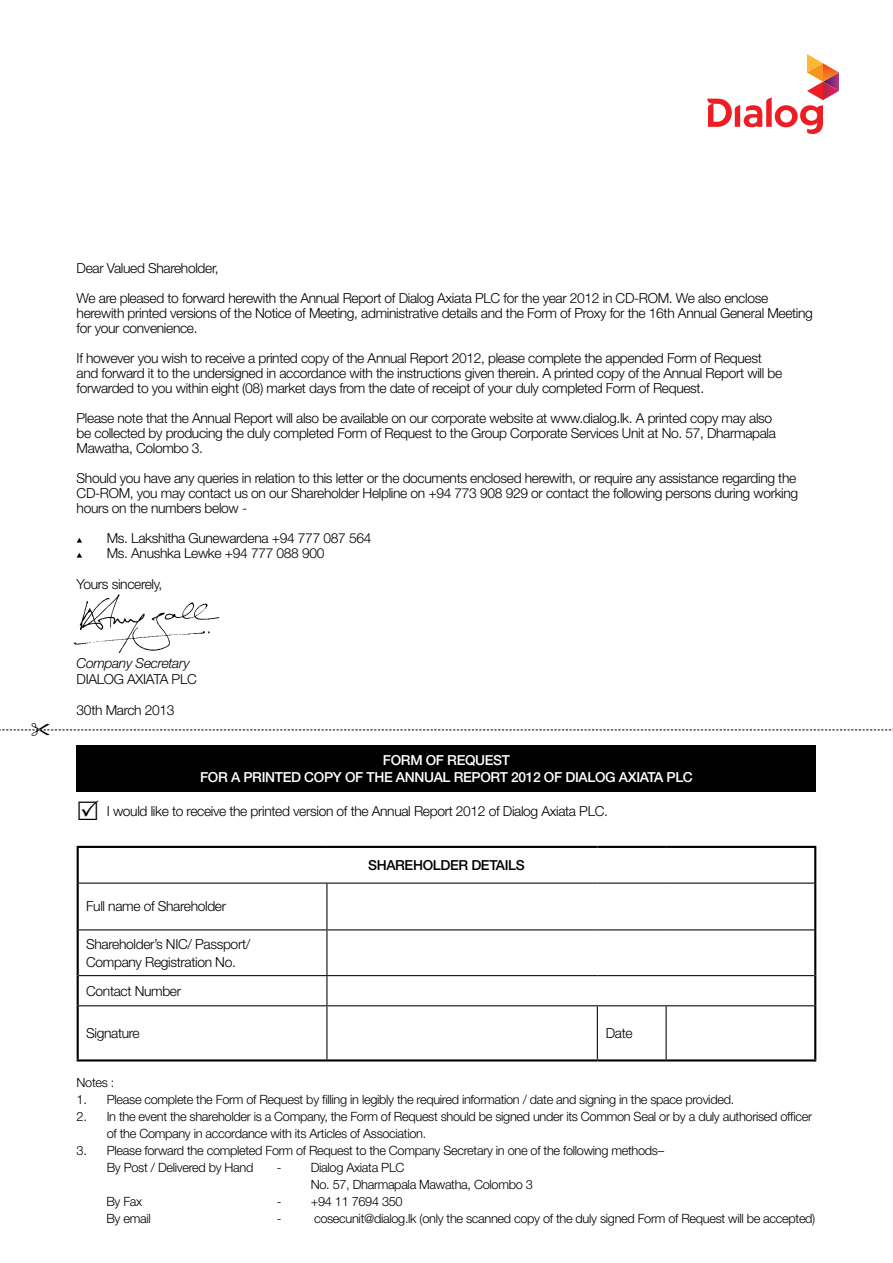
<style>
.page{position:relative;width:893px;height:1263px;background:#fff}
.page>*{position:absolute;margin:0;border:0;box-sizing:border-box;transform-origin:0 0}
.t1{font:300 13.8px/15px "Helvetica Neue LT Std";letter-spacing:-.025em;color:#000}
.t2{font:500 13.8px/17.1px "Helvetica Neue LT Std";letter-spacing:-.025em;color:#fff;text-align:center}
.t3{font:500 13.8px "Helvetica Neue LT Std";letter-spacing:-.025em;color:#000}
.t4{font:italic 300 13.8px "Helvetica Neue LT Std";letter-spacing:-.025em;color:#000}
.t5{font:300 12.75px/17px "Helvetica Neue LT Std";letter-spacing:-.025em;color:#000}
</style>
<div class="page">
<svg style="left:707px;top:54px;width:132px;height:80px"></svg>
<div style="left:77px;top:745px;width:739px;height:47px;background:#000"></div>
<svg style="left:77px;top:538px;width:5px;height:5px"></svg>
<svg style="left:77px;top:553px;width:5px;height:5px"></svg>
<hr style="left:77px;top:846px;width:250px;height:2px;background:#000">
<hr style="left:77px;top:848px;width:2px;height:35px;background:#000">
<hr style="left:327px;top:846px;width:270px;height:2px;background:#000">
<hr style="left:597px;top:846px;width:69px;height:2px;background:#000">
<hr style="left:666px;top:846px;width:150px;height:2px;background:#000">
<hr style="left:814px;top:848px;width:2px;height:35px;background:#000">
<hr style="left:77px;top:883px;width:2px;height:47px;background:#000">
<hr style="left:814px;top:883px;width:2px;height:47px;background:#000">
<hr style="left:77px;top:930px;width:2px;height:46px;background:#000">
<hr style="left:814px;top:930px;width:2px;height:46px;background:#000">
<hr style="left:77px;top:976px;width:2px;height:30px;background:#000">
<hr style="left:814px;top:976px;width:2px;height:30px;background:#000">
<hr style="left:77px;top:1006px;width:2px;height:53px;background:#000">
<hr style="left:814px;top:1006px;width:2px;height:53px;background:#000">
<hr style="left:77px;top:1059px;width:250px;height:2px;background:#000">
<hr style="left:327px;top:1059px;width:270px;height:2px;background:#000">
<hr style="left:597px;top:1059px;width:69px;height:2px;background:#000">
<hr style="left:666px;top:1059px;width:150px;height:2px;background:#000">
<hr style="left:79px;top:882px;width:248px;height:2px;background:#000">
<hr style="left:327px;top:882px;width:270px;height:2px;background:#000">
<hr style="left:326px;top:884px;width:1px;height:45px;background:#000">
<hr style="left:597px;top:882px;width:69px;height:2px;background:#000">
<hr style="left:666px;top:882px;width:148px;height:2px;background:#000">
<hr style="left:79px;top:929px;width:248px;height:1px;background:#000">
<hr style="left:327px;top:929px;width:270px;height:1px;background:#000">
<hr style="left:326px;top:930px;width:1px;height:45px;background:#000">
<hr style="left:597px;top:929px;width:69px;height:1px;background:#000">
<hr style="left:666px;top:929px;width:148px;height:1px;background:#000">
<hr style="left:79px;top:975px;width:248px;height:1px;background:#000">
<hr style="left:327px;top:975px;width:270px;height:1px;background:#000">
<svg style="left:326px;top:976px;width:1px;height:29px"></svg>
<hr style="left:597px;top:975px;width:69px;height:1px;background:#000">
<hr style="left:666px;top:975px;width:148px;height:1px;background:#000">
<hr style="left:79px;top:1005px;width:248px;height:1px;background:#000">
<hr style="left:327px;top:1005px;width:270px;height:1px;background:#000">
<hr style="left:326px;top:1006px;width:1px;height:53px;background:#000">
<hr style="left:597px;top:1005px;width:69px;height:1px;background:#000">
<hr style="left:597px;top:1006px;width:1px;height:53px;background:#000">
<hr style="left:666px;top:1005px;width:148px;height:1px;background:#000">
<hr style="left:666px;top:1006px;width:1px;height:53px;background:#000">
<img style="left:73px;top:594px;width:147px;height:60px">
<svg style="left:0;top:729px;width:893px;height:2px"></svg>
<p class="t1" style="left:77px;top:252px;width:693px;line-height:30px">Dear Valued Shareholder,<br>We are pleased to forward herewith the Annual Report of Dialog Axiata PLC for the year 2012 in CD-ROM. We also enclose</p>
<p class="t1" style="left:77px;top:305px;width:738px">herewith printed versions of the Notice of Meeting, administrative details and the Form of Proxy for the 16th Annual General Meeting for your convenience.</p>
<p class="t1" style="left:77px;top:350px;width:707px">If however you wish to receive a printed copy of the Annual Report 2012, please complete the appended Form of Request and forward it to the undersigned in accordance with the instructions given therein. A printed copy of the Annual Report will be forwarded to you within eight (08) market days from the date of receipt of your duly completed Form of Request.</p>
<p class="t1" style="left:77px;top:410px;width:701px">Please note that the Annual Report will also be available on our corporate website at www.dialog.lk. A printed copy may also be collected by producing the duly completed Form of Request to the Group Corporate Services Unit at No. 57, Dharmapala<br>Mawatha, Colombo 3.</p>
<p class="t1" style="left:77px;top:470px;width:723px">Should you have any queries in relation to this letter or the documents enclosed herewith, or require any assistance regarding the<br>CD-ROM, you may contact us on our Shareholder Helpline on +94 773 908 929 or contact the following persons during working hours on the numbers below -</p>
<p class="t1" style="left:107px;top:530px;width:266px">Ms. Lakshitha Gunewardena +94 777 087 564<br>Ms. Anushka Lewke +94 777 088 900</p>
<p class="t1" style="left:77px;top:576px;width:87px">Yours sincerely,</p>
<p class="t4" style="left:77px;top:655px;width:115px">Company Secretary</p>
<p class="t1" style="left:77px;top:671px;width:122px">DIALOG AXIATA PLC</p>
<p class="t1" style="left:77px;top:702px;width:99px">30th March 2013</p>
<p class="t2" style="left:200px;top:751px;width:494px">FORM OF REQUEST<br>FOR A PRINTED COPY OF THE ANNUAL REPORT 2012 OF DIALOG AXIATA PLC</p>
<p class="t1" style="left:107px;top:803px;width:503px">I would like to receive the printed version of the Annual Report 2012 of Dialog Axiata PLC.</p>
<p class="t3" style="left:368px;top:857px;width:158px">SHAREHOLDER DETAILS</p>
<p class="t1" style="left:86px;top:899px;width:141px">Full name of Shareholder</p>
<p class="t1" style="left:86px;top:934px;width:166px;line-height:18px">Shareholder’s NIC/ Passport/<br>Company Registration No.</p>
<p class="t1" style="left:86px;top:983px;width:96px">Contact Number</p>
<p class="t1" style="left:86px;top:1025px;width:55px">Signature</p>
<p class="t1" style="left:606px;top:1025px;width:28px">Date</p>
<p class="t5" style="left:77px;top:1074px;width:39px">Notes :</p>
<p class="t5" style="left:77px;top:1091px;width:659px">1. Please complete the Form of Request by filling in legibly the required information / date and signing in the space provided.</p>
<p class="t5" style="left:107px;top:1108px;width:707px;text-indent:-30px">2. In the event the shareholder is a Company, the Form of Request should be signed under its Common Seal or by a duly authorised officer of the Company in accordance with its Articles of Association.</p>
<p class="t5" style="left:107px;top:1142px;width:559px;text-indent:-30px">3. Please forward the completed Form of Request to the Company Secretary in one of the following methods–<br>By Post / Delivered by Hand</p>
<p class="t5" style="left:311px;top:1159px;width:224px;text-indent:-34px">- Dialog Axiata PLC<br>No. 57, Dharmapala Mawatha, Colombo 3</p>
<p class="t5" style="left:106px;top:1193px;width:38px">By Fax</p>
<p class="t5" style="left:277px;top:1193px;width:128px">- +94 11 7694 350</p>
<p class="t5" style="left:106px;top:1210px;width:46px">By email</p>
<p class="t5" style="left:277px;top:1210px;width:6px">-</p>
<p class="t5" style="left:314px;top:1210px;width:503px">cosecunit@dialog.lk (only the scanned copy of the duly signed Form of Request will be accepted)</p>
</div>
